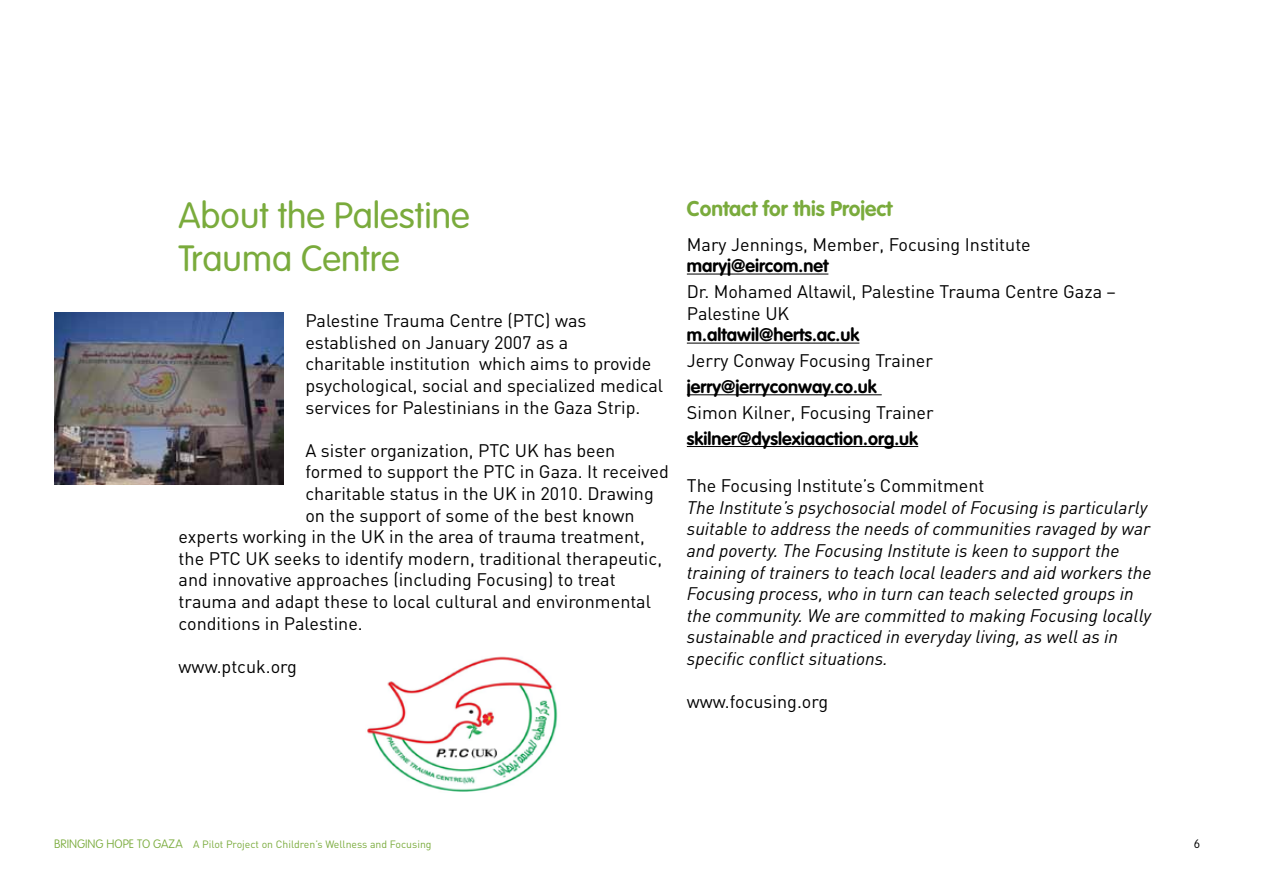
<style>
.page{position:relative;width:1263px;height:893px;background:#fff}
.page>*{position:absolute;margin:0;border:0;box-sizing:border-box;transform-origin:0 0}
.t1{font:300 36px/43.2px "VAG Rounded";color:#7aab3c}
.t2{font:700 21px "VAG Rounded";color:#7aab3c}
.t3{font:18px/21.6px "DIN";color:#000}
.t4{font:italic 18px/21.6px "DIN";color:#000}
.t5{font:700 18px "VAG Rounded";color:#000}
.t6{font:100 12px "VAG Rounded";color:#000}
.t7{font:10.5px "DIN";color:#7aab3c}
.s1{font-family:"VAG Rounded";font-weight:100;font-size:12px}
</style>
<div class="page">
<hr style="left:687px;top:274px;width:141px;height:1px;background:#000">
<hr style="left:687px;top:343px;width:172px;height:1px;background:#000">
<hr style="left:687px;top:394px;width:195px;height:1px;background:#000">
<hr style="left:687px;top:446px;width:231px;height:1px;background:#000">
<img style="left:54px;top:312px;width:230px;height:173px">
<img style="left:367px;top:656px;width:191px;height:136px">
<h1 class="t1" style="left:179px;top:194px;width:293px">About the Palestine<br>Trauma Centre</h1>
<p class="t3" style="left:305px;top:310px;width:359px">Palestine Trauma Centre (PTC) was established on January 2007 as a<br>charitable institution which aims to provide psychological, social and specialized medical services for Palestinians in the Gaza Strip.</p>
<p class="t3" style="left:305px;top:439px;width:311px">A sister organization, PTC UK has been</p>
<p class="t3" style="left:305px;top:461px;width:365px">formed to support the PTC in Gaza. It received</p>
<p class="t3" style="left:305px;top:482px;width:350px">charitable status in the UK in 2010. Drawing</p>
<p class="t3" style="left:305px;top:504px;width:331px">on the support of some of the best known</p>
<p class="t3" style="left:179px;top:526px;width:468px">experts working in the UK in the area of trauma treatment,</p>
<p class="t3" style="left:179px;top:547px;width:485px">the PTC UK seeks to identify modern, traditional therapeutic,</p>
<p class="t3" style="left:179px;top:569px;width:439px">and innovative approaches (including Focusing) to treat</p>
<p class="t3" style="left:179px;top:590px;width:474px">trauma and adapt these to local cultural and environmental</p>
<p class="t3" style="left:179px;top:612px;width:186px">conditions in Palestine.</p>
<p class="t3" style="left:179px;top:655px;width:120px">www.ptcuk.org</p>
<p class="t2" style="left:687px;top:197px;width:207px">Contact for this Project</p>
<p class="t3" style="left:687px;top:233px;width:345px">Mary Jennings, Member, Focusing I nstitute</p>
<p class="t5" style="left:687px;top:255px;width:143px">maryj@eircom.net</p>
<p class="t3" style="left:687px;top:280px;width:431px">Dr. Mohamed Altawil, Palestine Trauma Centre Gaza –<br>Palestine UK</p>
<p class="t5" style="left:687px;top:324px;width:174px">m.altawil@herts.ac.uk</p>
<p class="t3" style="left:687px;top:349px;width:248px">Jerry Conway Focusing Trainer</p>
<p class="t5" style="left:687px;top:376px;width:192px">jerry@jerryconway.co.uk</p>
<p class="t3" style="left:687px;top:401px;width:248px">Simon Kilner, Focusing Trainer</p>
<p class="t5" style="left:687px;top:428px;width:233px">skilner@dyslexiaaction.org.uk</p>
<p class="t3" style="left:687px;top:474px;width:299px">The Focusing I nstitute’s Commitment</p>
<p class="t4" style="left:687px;top:496px;width:466px">The Institute’s psychosocial model of Focusing is particularly suitable to address the needs of communities ravaged by war and poverty. The Focusing Institute is keen to support the training of trainers to teach local leaders and aid workers the Focusing process, who in turn can teach selected groups in the community. We are committed to making Focusing locally sustainable and practiced in everyday living, as well as in specific conflict situations.</p>
<p class="t3" style="left:687px;top:690px;width:143px">www.focusing.org</p>
<p class="t7" style="left:54px;top:838px;width:379px"><span class="s1">BRINGING HOPE TO GAZA</span> A Pilot Project on Children’s Wellness and Focusing</p>
<p class="t6" style="left:1194px;top:837px;width:8px">6</p>
</div>
